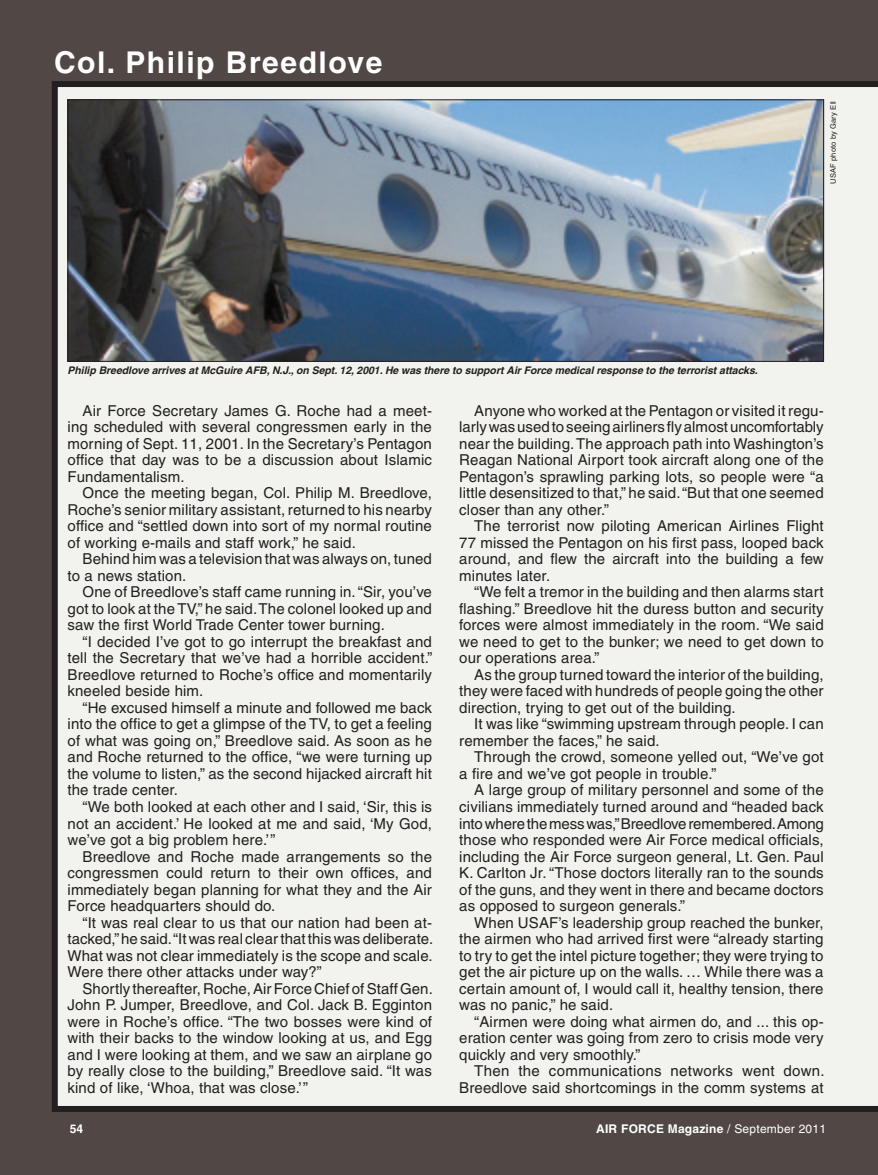
<style>
.page{position:relative;width:878px;height:1175px;background:#fff}
.page>*{position:absolute;margin:0;border:0;box-sizing:border-box;transform-origin:0 0}
.t1{font:700 30px "Helvetica";letter-spacing:.05em;color:#fff}
.t2{font:15px/16.5px "Helvetica";letter-spacing:.01em;color:#231f20;text-align:justify}
.t3{font:700 12px "Helvetica";letter-spacing:.02em;color:#fff}
.t4{font:italic 700 10.5px "Helvetica";letter-spacing:-.005em;color:#231f20}
.t5{font:7.5px "Helvetica";letter-spacing:.02em;color:#231f20}
.s1{font-weight:400}
</style>
<div class="page">
<div style="left:0;top:0;width:878px;height:1174px;background:#514845"></div>
<div style="left:52px;top:81px;width:826px;height:1030px;background:#f2f2ef"></div>
<img style="left:70px;top:101px;width:752px;height:259px">
<div style="left:68px;top:99px;width:756px;height:263px;border:1px solid #231f20"></div>
<h1 class="t1" style="left:54px;top:44px;width:330px">Col. Philip Breedlove</h1>
<p class="t5" style="left:828px;top:184px;width:84px;rotate:-90deg">USAF photo by Gary Ell</p>
<p class="t4" style="left:68px;top:364px;width:691px">Philip Breedlove arrives at McGuire AFB, N.J., on Sept. 12, 2001. He was there to support Air Force medical response to the terrorist attacks.</p>
<p class="t2" style="left:68px;top:402px;width:366px;text-indent:15px">Air Force Secretary James G. Roche had a meet&shy;ing scheduled with several congressmen early in the morning of Sept. 11, 2001. In the Secretary’s Pentagon office that day was to be a discussion about Islamic Fundamentalism.</p>
<p class="t2" style="left:68px;top:485px;width:366px;text-indent:15px">Once the meeting began, Col. Philip M. Breedlove, Roche’s senior military assistant, returned to his nearby office and “settled down into sort of my normal routine of working e-mails and staff work,” he said.</p>
<p class="t2" style="left:68px;top:551px;width:366px;text-indent:15px">Behind him was a television that was always on, tuned to a news station.</p>
<p class="t2" style="left:68px;top:584px;width:366px;text-indent:15px">One of Breedlove’s staff came running in. “Sir, you’ve got to look at the TV,” he said. The colonel looked up and saw the first World Trade Center tower burning.</p>
<p class="t2" style="left:68px;top:633px;width:366px;text-indent:15px">“I decided I’ve got to go interrupt the breakfast and tell the Secretary that we’ve had a horrible accident.” Breedlove returned to Roche’s office and momentarily kneeled beside him.</p>
<p class="t2" style="left:68px;top:699px;width:366px;text-indent:15px">“He excused himself a minute and followed me back into the office to get a glimpse of the TV, to get a feeling of what was going on,” Breedlove said. As soon as he and Roche returned to the office, “we were turning up the volume to listen,” as the second hijacked aircraft hit the trade center.</p>
<p class="t2" style="left:68px;top:798px;width:366px;text-indent:15px">“We both looked at each other and I said, ‘Sir, this is not an accident.’ He looked at me and said, ‘My God, we’ve got a big problem here.’”</p>
<p class="t2" style="left:68px;top:848px;width:366px;text-indent:15px">Breedlove and Roche made arrangements so the congressmen could return to their own offices, and immediately began planning for what they and the Air Force headquarters should do.</p>
<p class="t2" style="left:68px;top:914px;width:367px;text-indent:15px">“It was real clear to us that our nation had been at&shy;tacked,” he said. “It was real clear that this was deliberate.<br>What was not clear immediately is the scope and scale.<br>Were there other attacks under way?”</p>
<p class="t2" style="left:68px;top:980px;width:367px;text-indent:15px">Shortly thereafter, Roche, Air Force Chief of Staff Gen.<br>John P. Jumper, Breedlove, and Col. Jack B. Egginton were in Roche’s office. “The two bosses were kind of with their backs to the window looking at us, and Egg and I were looking at them, and we saw an airplane go by really close to the building,” Breedlove said. “It was kind of like, ‘Whoa, that was close.’”</p>
<p class="t2" style="left:459px;top:402px;width:366px;text-indent:15px">Anyone who worked at the Pentagon or visited it regu&shy;larly was used to seeing airliners fly almost uncomfortably near the building. The approach path into Washington’s Reagan National Airport took aircraft along one of the Pentagon’s sprawling parking lots, so people were “a little desensitized to that,” he said. “But that one seemed closer than any other.”</p>
<p class="t2" style="left:459px;top:518px;width:366px;text-indent:15px">The terrorist now piloting American Airlines Flight 77 missed the Pentagon on his first pass, looped back around, and flew the aircraft into the building a few minutes later.</p>
<p class="t2" style="left:459px;top:584px;width:366px;text-indent:15px">“We felt a tremor in the building and then alarms start flashing.” Breedlove hit the duress button and security forces were almost immediately in the room. “We said we need to get to the bunker; we need to get down to our operations area.”</p>
<p class="t2" style="left:459px;top:666px;width:366px;text-indent:15px">As the group turned toward the interior of the building, they were faced with hundreds of people going the other direction, trying to get out of the building.</p>
<p class="t2" style="left:459px;top:716px;width:366px;text-indent:15px">It was like “swimming upstream through people. I can remember the faces,” he said.</p>
<p class="t2" style="left:459px;top:749px;width:366px;text-indent:15px">Through the crowd, someone yelled out, “We’ve got a fire and we’ve got people in trouble.”</p>
<p class="t2" style="left:459px;top:782px;width:366px;text-indent:15px">A large group of military personnel and some of the civilians immediately turned around and “headed back into where the mess was,” Breedlove remembered. Among those who responded were Air Force medical officials, including the Air Force surgeon general, Lt. Gen. Paul K. Carlton Jr. “Those doctors literally ran to the sounds of the guns, and they went in there and became doctors as opposed to surgeon generals.”</p>
<p class="t2" style="left:459px;top:914px;width:366px;text-indent:15px">When USAF’s leadership group reached the bunker, the airmen who had arrived first were “already starting to try to get the intel picture together; they were trying to get the air picture up on the walls. … While there was a certain amount of, I would call it, healthy tension, there was no panic,” he said.</p>
<p class="t2" style="left:459px;top:1013px;width:366px;text-indent:15px">“Airmen were doing what airmen do, and ... this op&shy;eration center was going from zero to crisis mode very quickly and very smoothly.”</p>
<p class="t2" style="left:459px;top:1062px;width:367px;text-align:right">Then the communications networks went down.<br>Breedlove said shortcomings in the comm systems at</p>
<p class="t3" style="left:70px;top:1121px;width:15px">54</p>
<p class="t3" style="left:596px;top:1121px;width:231px">AIR FORCE Magazine <span class="s1">/ September 2011</span></p>
</div>
